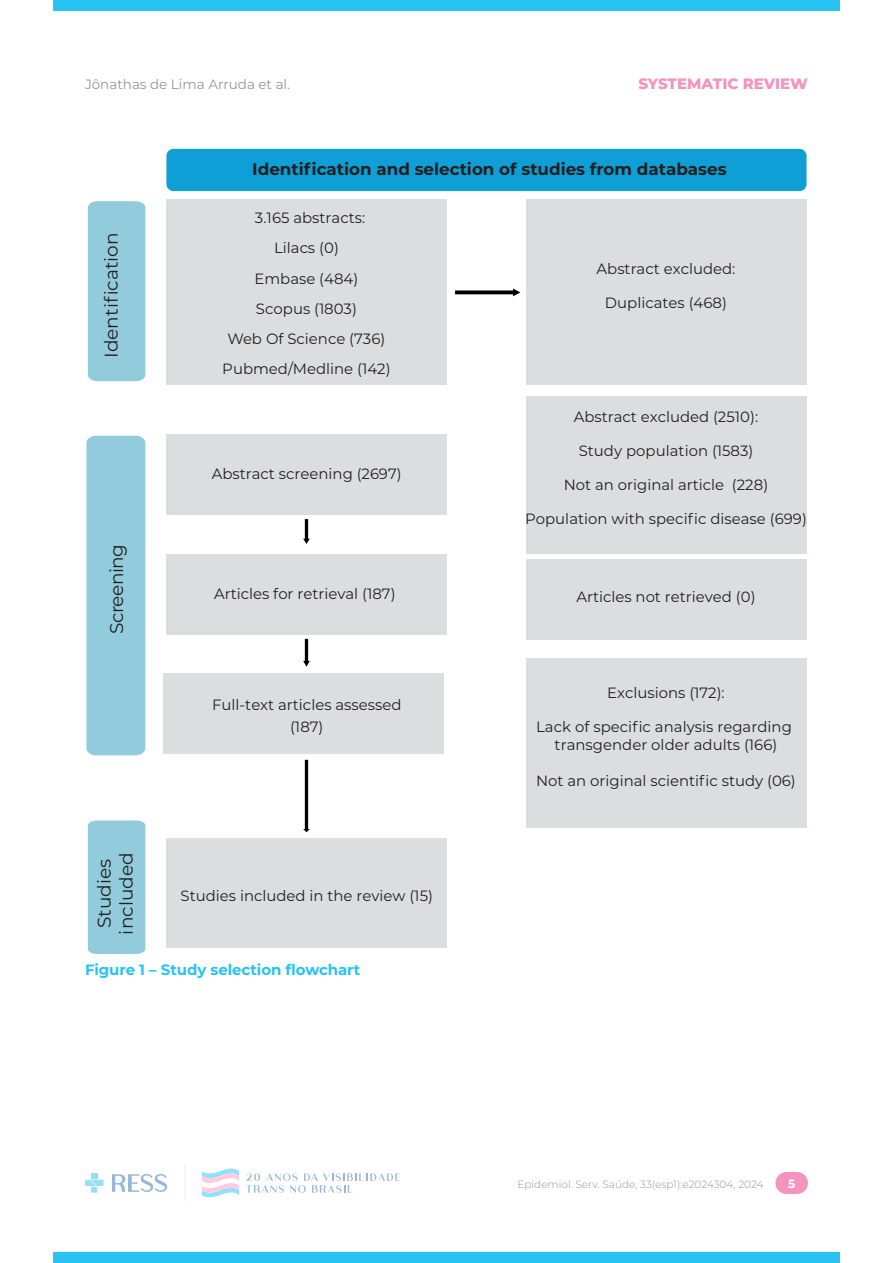
<style>
.page{position:relative;width:893px;height:1263px;background:#fff}
.page>*{position:absolute;margin:0;border:0;box-sizing:border-box;transform-origin:0 0}
.t1{font:18.45px/22.2px "Montserrat";color:#231f20;text-align:center}
.t2{font:18.45px "Montserrat";letter-spacing:-.03em;color:#231f20}
.t3{font:700 16.8px "Montserrat";color:#231f20}
.legenda{font:700 15px "Montserrat";letter-spacing:-.005em;color:#27c3f3}
.t4{font:800 15px "Montserrat";letter-spacing:-.005em;color:#f393be}
.t5{font:14.85px/30.2px "Montserrat";color:#231f20;text-align:center}
.t6{font:13.5px "Montserrat";color:#939598}
.t7{font:700 12px "Montserrat";color:#fff}
.t8{font:300 10.5px "Montserrat";color:#939598}
</style>
<div class="page">
<div style="left:53px;top:0;width:787px;height:11px;background:#27c3f3"></div>
<div style="left:53px;top:1252px;width:787px;height:11px;background:#27c3f3"></div>
<div style="left:775px;top:1172px;width:22px;height:22px;background:#f393be;border-radius:50%"></div>
<div style="left:786px;top:1172px;width:22px;height:22px;background:#f393be;border-radius:50%"></div>
<div style="left:786px;top:1172px;width:11px;height:22px;background:#f393be"></div>
<hr style="left:184px;top:1164px;width:1px;height:37px;background:#ededed">
<svg style="left:85px;top:1173px;width:19px;height:19px"></svg>
<svg style="left:112px;top:1174px;width:55px;height:18px"></svg>
<svg style="left:202px;top:1168px;width:37px;height:30px"></svg>
<svg style="left:246px;top:1173px;width:154px;height:20px"></svg>
<div style="left:166px;top:199px;width:281px;height:186px;background:#dcddde"></div>
<div style="left:526px;top:199px;width:280px;height:186px;background:#dcddde"></div>
<div style="left:166px;top:434px;width:281px;height:81px;background:#dcddde"></div>
<div style="left:526px;top:396px;width:280px;height:157px;background:#dcddde"></div>
<div style="left:166px;top:554px;width:281px;height:80px;background:#dcddde"></div>
<div style="left:526px;top:559px;width:280px;height:80px;background:#dcddde"></div>
<div style="left:163px;top:673px;width:281px;height:81px;background:#dcddde"></div>
<div style="left:526px;top:658px;width:280px;height:170px;background:#dcddde"></div>
<div style="left:166px;top:838px;width:281px;height:110px;background:#dcddde"></div>
<div style="left:166px;top:149px;width:640px;height:42px;background:#0f9ed5;border-radius:7px"></div>
<div style="left:88px;top:201px;width:57px;height:180px;background:#92ccdc"></div>
<div style="left:86px;top:436px;width:59px;height:319px;background:#92ccdc"></div>
<div style="left:88px;top:820px;width:57px;height:134px;background:#92ccdc"></div>
<svg style="left:303px;top:639px;width:7px;height:28px"></svg>
<svg style="left:303px;top:519px;width:7px;height:25px"></svg>
<svg style="left:303px;top:760px;width:7px;height:72px"></svg>
<svg style="left:455px;top:289px;width:65px;height:7px"></svg>
<p class="t6" style="left:85px;top:75px;width:207px">Jônathas de Lima Arruda et al.</p>
<p class="t4" style="left:638px;top:73px;width:171px">SYSTEMATIC REVIEW</p>
<p class="t1" style="left:99px;top:358px;width:127px;rotate:-90deg">Identification</p>
<p class="t2" style="left:104px;top:634px;width:91px;rotate:-90deg">Screening</p>
<p class="t3" style="left:252px;top:157px;width:476px">Identification and selection of studies from databases</p>
<p class="t5" style="left:222px;top:202px;width:170px">3.165 abstracts:<br>Lilacs (0)<br>Embase (484)<br>Scopus (1803)<br>Web Of Science (736)<br>Pubmed/Medline (142)</p>
<p class="t5" style="left:212px;top:458px;width:192px">Abstract screening (2697)</p>
<p class="t5" style="left:597px;top:253px;width:140px">Abstract excluded:</p>
<p class="t5" style="left:605px;top:287px;width:124px">Duplicates (468)</p>
<p class="t5" style="left:574px;top:401px;width:186px">Abstract excluded (2510):</p>
<p class="t5" style="left:579px;top:435px;width:176px">Study population (1583)</p>
<p class="t5" style="left:564px;top:469px;width:206px">Not an original article (228)</p>
<p class="t5" style="left:525px;top:504px;width:283px">Population with specific disease (699)</p>
<p class="t5" style="left:214px;top:578px;width:183px">Articles for retrieval (187)</p>
<p class="t5" style="left:576px;top:581px;width:181px">Articles not retrieved (0)</p>
<p class="t5" style="left:212px;top:693px;width:191px;line-height:22.2px">Full-text articles assessed (187)</p>
<p class="t5" style="left:607px;top:677px;width:119px">Exclusions (172):</p>
<p class="t5" style="left:536px;top:717px;width:257px;line-height:17.9px">Lack of specific analysis regarding transgender older adults (166)</p>
<p class="t5" style="left:536px;top:765px;width:261px">Not an original scientific study (06)</p>
<p class="t1" style="left:92px;top:934px;width:83px;rotate:-90deg">Studies included</p>
<p class="legenda" style="left:85px;top:959px;width:277px">Figure 1 – Study selection flowchart</p>
<p class="t5" style="left:181px;top:880px;width:254px">Studies included in the review (15)</p>
<p class="t8" style="left:517px;top:1177px;width:248px">Epidemiol. Serv. Saúde, 33(esp1):e2024304, 2024</p>
<p class="t7" style="left:788px;top:1175px;width:9px">5</p>
</div>
